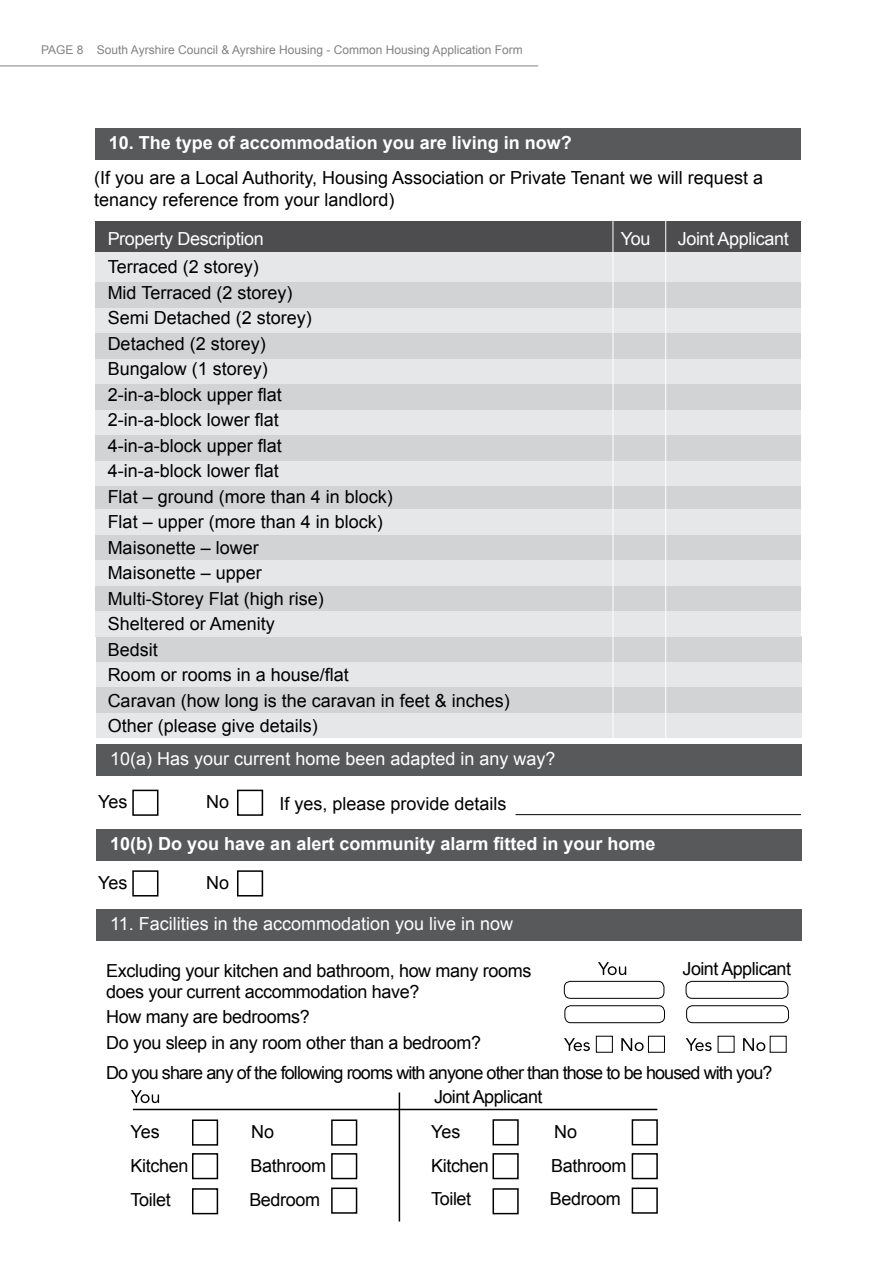
<style>
.page{position:relative;width:893px;height:1263px;background:#fff}
.page>*{position:absolute;margin:0;border:0;box-sizing:border-box;transform-origin:0 0}
.t1{font:18px/25.5px "Arial";color:#000}
.t2{font:18px/21px "Arial";letter-spacing:-.02em;color:#000}
.t3{font:700 18px "Arial";color:#fff}
.t4{font:18px "Arial";color:#fff}
.t5{font:18px "Arial";letter-spacing:-.05em;color:#000}
.t6{font:18px "Arial";letter-spacing:-.02em;color:#fff}
.t7{font:18px "Arial";letter-spacing:-.03em;color:#000}
.t8{font:12px "Arial";color:#808285}
</style>
<div class="page">
<hr style="left:0;top:66px;width:538px;height:1px;background:#808285">
<div style="left:97px;top:712px;width:705px;height:26px;background:#e6e7e8"></div>
<div style="left:95px;top:221px;width:706px;height:36px;background:#4d4d4f"></div>
<div style="left:96px;top:687px;width:706px;height:25px;background:#d1d3d4"></div>
<div style="left:96px;top:661px;width:706px;height:26px;background:#e6e7e8"></div>
<div style="left:96px;top:636px;width:706px;height:25px;background:#d1d3d4"></div>
<div style="left:95px;top:611px;width:706px;height:26px;background:#e6e7e8"></div>
<div style="left:95px;top:586px;width:706px;height:25px;background:#d1d3d4"></div>
<div style="left:95px;top:560px;width:706px;height:26px;background:#e6e7e8"></div>
<div style="left:95px;top:535px;width:706px;height:25px;background:#d1d3d4"></div>
<div style="left:95px;top:509px;width:706px;height:26px;background:#e6e7e8"></div>
<div style="left:95px;top:484px;width:706px;height:25px;background:#d1d3d4"></div>
<div style="left:95px;top:460px;width:706px;height:26px;background:#e6e7e8"></div>
<div style="left:95px;top:435px;width:706px;height:25px;background:#d1d3d4"></div>
<div style="left:95px;top:409px;width:706px;height:26px;background:#e6e7e8"></div>
<div style="left:95px;top:384px;width:706px;height:25px;background:#d1d3d4"></div>
<div style="left:95px;top:358px;width:706px;height:26px;background:#e6e7e8"></div>
<div style="left:95px;top:333px;width:706px;height:25px;background:#d1d3d4"></div>
<div style="left:95px;top:307px;width:706px;height:26px;background:#e6e7e8"></div>
<div style="left:95px;top:282px;width:706px;height:25px;background:#d1d3d4"></div>
<div style="left:95px;top:252px;width:706px;height:30px;background:#e6e7e8"></div>
<hr style="left:665px;top:217px;width:1px;height:525px;background:#fff">
<hr style="left:612px;top:217px;width:1px;height:527px;background:#fff">
<div style="left:95px;top:128px;width:706px;height:32px;background:#58595b"></div>
<div style="left:97px;top:744px;width:705px;height:31px;background:#58595b"></div>
<div style="left:132px;top:790px;width:26px;height:26px;border:2px solid #000"></div>
<div style="left:237px;top:790px;width:26px;height:26px;border:2px solid #000"></div>
<div style="left:97px;top:829px;width:705px;height:32px;background:#58595b"></div>
<div style="left:132px;top:870px;width:26px;height:26px;border:2px solid #000"></div>
<div style="left:237px;top:870px;width:26px;height:26px;border:2px solid #000"></div>
<div style="left:97px;top:909px;width:705px;height:31px;background:#58595b"></div>
<div style="left:192px;top:1153px;width:26px;height:26px;border:2px solid #000"></div>
<div style="left:192px;top:1119px;width:26px;height:26px;border:2px solid #000"></div>
<div style="left:492px;top:1153px;width:27px;height:26px;border:2px solid #000"></div>
<div style="left:492px;top:1119px;width:27px;height:26px;border:2px solid #000"></div>
<div style="left:192px;top:1188px;width:26px;height:26px;border:2px solid #000"></div>
<div style="left:492px;top:1188px;width:27px;height:26px;border:2px solid #000"></div>
<div style="left:331px;top:1153px;width:26px;height:26px;border:2px solid #000"></div>
<div style="left:331px;top:1119px;width:26px;height:26px;border:2px solid #000"></div>
<div style="left:632px;top:1153px;width:26px;height:26px;border:2px solid #000"></div>
<div style="left:632px;top:1119px;width:26px;height:26px;border:2px solid #000"></div>
<div style="left:331px;top:1187px;width:26px;height:27px;border:2px solid #000"></div>
<div style="left:632px;top:1187px;width:26px;height:27px;border:2px solid #000"></div>
<hr style="left:515px;top:814px;width:286px;height:1px;background:#000">
<svg style="left:564px;top:1038px;width:26px;height:13px"></svg>
<svg style="left:686px;top:1038px;width:26px;height:13px"></svg>
<div style="left:596px;top:1036px;width:17px;height:17px;border:1px solid #000"></div>
<div style="left:648px;top:1036px;width:17px;height:17px;border:1px solid #000"></div>
<svg style="left:598px;top:962px;width:28px;height:13px"></svg>
<svg style="left:131px;top:1090px;width:28px;height:13px"></svg>
<hr style="left:399px;top:1092px;width:1px;height:129px;background:#000">
<svg style="left:621px;top:1038px;width:23px;height:13px"></svg>
<svg style="left:743px;top:1038px;width:22px;height:13px"></svg>
<hr style="left:133px;top:1109px;width:524px;height:1px;background:#000">
<div style="left:564px;top:981px;width:100px;height:18px;border:1px solid #000;border-radius:6px"></div>
<div style="left:686px;top:981px;width:102px;height:18px;border:1px solid #000;border-radius:6px"></div>
<div style="left:564px;top:1005px;width:101px;height:18px;border:1px solid #000;border-radius:6px"></div>
<div style="left:686px;top:1005px;width:103px;height:18px;border:1px solid #000;border-radius:6px"></div>
<p class="t8" style="left:41px;top:42px;width:483px">PAGE 8 South Ayrshire Council &amp; Ayrshire Housing - Common Housing Application Form</p>
<p class="t3" style="left:109px;top:131px;width:465px">10. The type of accommodation you are living in now?</p>
<p class="t1" style="left:94px;top:168px;width:670px;line-height:21.6px">(If you are a Local Authority, Housing Association or Private Tenant we will request a tenancy reference from your landlord)</p>
<p class="t6" style="left:108px;top:226px;width:158px">Property Description</p>
<p class="t4" style="left:621px;top:226px;width:31px">You</p>
<p class="t6" style="left:678px;top:226px;width:113px">Joint Applicant</p>
<p class="t1" style="left:108px;top:254px;width:404px">Terraced (2 storey)<br>Mid Terraced (2 storey)<br>Semi Detached (2 storey)<br>Detached (2 storey)<br>Bungalow (1 storey)<br>2-in-a-block upper flat<br>2-in-a-block lower flat<br>4-in-a-block upper flat<br>4-in-a-block lower flat<br>Flat – ground (more than 4 in block)<br>Flat – upper (more than 4 in block)<br>Maisonette – lower<br>Maisonette – upper<br>Multi-Storey Flat (high rise)<br>Sheltered or Amenity<br>Bedsit<br>Room or rooms in a house/flat<br>Caravan (how long is the caravan in feet &amp; inches)<br>Other (please give details)</p>
<p class="t4" style="left:110px;top:747px;width:447px">10(a) Has your current home been adapted in any way?</p>
<p class="t1" style="left:98px;top:789px;width:31px">Yes</p>
<p class="t1" style="left:206px;top:789px;width:25px">No</p>
<p class="t1" style="left:279px;top:791px;width:229px">If yes, please provide details</p>
<p class="t3" style="left:110px;top:832px;width:547px">10(b) Do you have an alert community alarm fitted in your home</p>
<p class="t1" style="left:98px;top:870px;width:31px">Yes</p>
<p class="t1" style="left:206px;top:870px;width:25px">No</p>
<p class="t4" style="left:110px;top:912px;width:404px">11. Facilities in the accommodation you live in now</p>
<p class="t2" style="left:106px;top:960px;width:427px">Excluding your kitchen and bathroom, how many rooms does your current accommodation have?</p>
<p class="t2" style="left:106px;top:1004px;width:376px;line-height:25.5px">How many are bedrooms?<br>Do you sleep in any room other than a bedroom?</p>
<p class="t5" style="left:106px;top:1060px;width:668px">Do you share any of the following rooms with anyone other than those to be housed with you?</p>
<p class="t7" style="left:683px;top:957px;width:110px">Joint Applicant</p>
<p class="t7" style="left:434px;top:1085px;width:110px">Joint Applicant</p>
<p class="t1" style="left:131px;top:1119px;width:31px">Yes</p>
<p class="t1" style="left:251px;top:1119px;width:25px">No</p>
<p class="t1" style="left:431px;top:1119px;width:31px">Yes</p>
<p class="t1" style="left:554px;top:1119px;width:25px">No</p>
<p class="t2" style="left:131px;top:1155px;width:59px">Kitchen</p>
<p class="t2" style="left:251px;top:1155px;width:77px">Bathroom</p>
<p class="t1" style="left:131px;top:1187px;width:42px">Toilet</p>
<p class="t2" style="left:249px;top:1189px;width:72px">Bedroom</p>
<p class="t2" style="left:431px;top:1155px;width:59px">Kitchen</p>
<p class="t2" style="left:551px;top:1155px;width:77px">Bathroom</p>
<p class="t1" style="left:431px;top:1186px;width:42px">Toilet</p>
<p class="t2" style="left:550px;top:1188px;width:72px">Bedroom</p>
</div>
